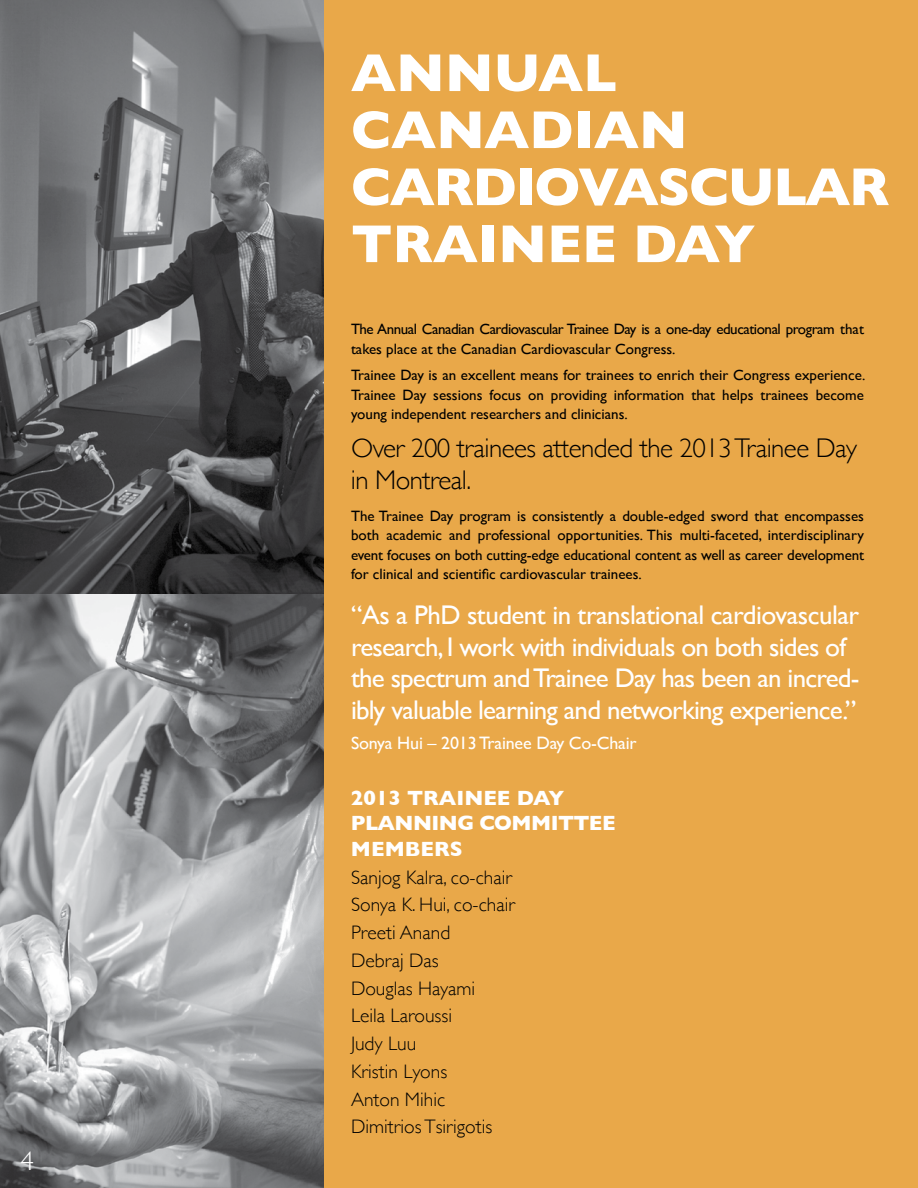
<style>
.page{position:relative;width:918px;height:1188px;background:#e9a849}
.page>*{position:absolute;margin:0;border:0;box-sizing:border-box;transform-origin:0 0}
.t1{font:700 54px/57px "Gill Sans";letter-spacing:-.015em;color:#fff}
.t2{font:27px/31.5px "Gill Sans";letter-spacing:-.03em;color:#fff}
.t3{font:300 27px/31.5px "Gill Sans";letter-spacing:-.02em;color:#000}
.t4{font:300 27px "Gill Sans";color:#fff}
.t5{font:700 21px/25.5px "Gill Sans";letter-spacing:-.025em;color:#fff}
.t6{font:300 19.5px/27.8px "Gill Sans";color:#000}
.t7{font:18px "Gill Sans";letter-spacing:-.01em;color:#fff}
.t8{font:15px/19.5px "Gill Sans";color:#000;text-align:justify}
.t9{font:15px/19.5px "Gill Sans";letter-spacing:-.03em;color:#000}
</style>
<div class="page">
<img style="left:0;top:0;width:324px;height:1188px">
<h2 class="t4" style="left:20px;top:1150px;width:15px">4</h2>
<h1 class="t1" style="left:351px;top:49px;width:540px">ANNUAL<br>CANADIAN<br>CARDIOVASCULAR<br>TRAINEE DAY</h1>
<p class="t9" style="left:351px;top:319px;width:515px">The Annual Canadian Cardiovascular Trainee Day is a one-day educational program that takes place at the Canadian Cardiovascular Congress.</p>
<p class="t8" style="left:351px;top:365px;width:516px">Trainee Day is an excellent means for trainees to enrich their Congress experience.<br>Trainee Day sessions focus on providing information that helps trainees become young independent researchers and clinicians.</p>
<h2 class="t3" style="left:351px;top:435px;width:507px">over 200 trainees attended the 2013 trainee Day in Montreal.</h2>
<p class="t8" style="left:351px;top:506px;width:515px">The Trainee Day program is consistently a double-edged sword that encompasses both academic and professional opportunities. This multi-faceted, interdisciplinary event focuses on both cutting-edge educational content as well as career development for clinical and scientific cardiovascular trainees.</p>
<h2 class="t2" style="left:351px;top:599px;width:510px">“As a PhD student in translational cardiovascular research, I work with individuals on both sides of the spectrum and Trainee Day has been an incred&shy;ibly valuable learning and networking experience.”</h2>
<p class="t7" style="left:351px;top:732px;width:287px">Sonya Hui – 2013 Trainee Day Co-Chair</p>
<h3 class="t5" style="left:351px;top:787px;width:266px">2013 TRAINEE DAY<br>PLANNING COMMITTEE<br>MEMBERS</h3>
<h3 class="t6" style="left:351px;top:865px;width:165px">Sanjog Kalra, co-chair<br>Sonya K. Hui, co-chair preeti Anand<br>Debraj Das<br>Douglas Hayami<br>leila laroussi<br>Judy luu<br>Kristin lyons<br>Anton Mihic<br>Dimitrios tsirigotis</h3>
</div>
